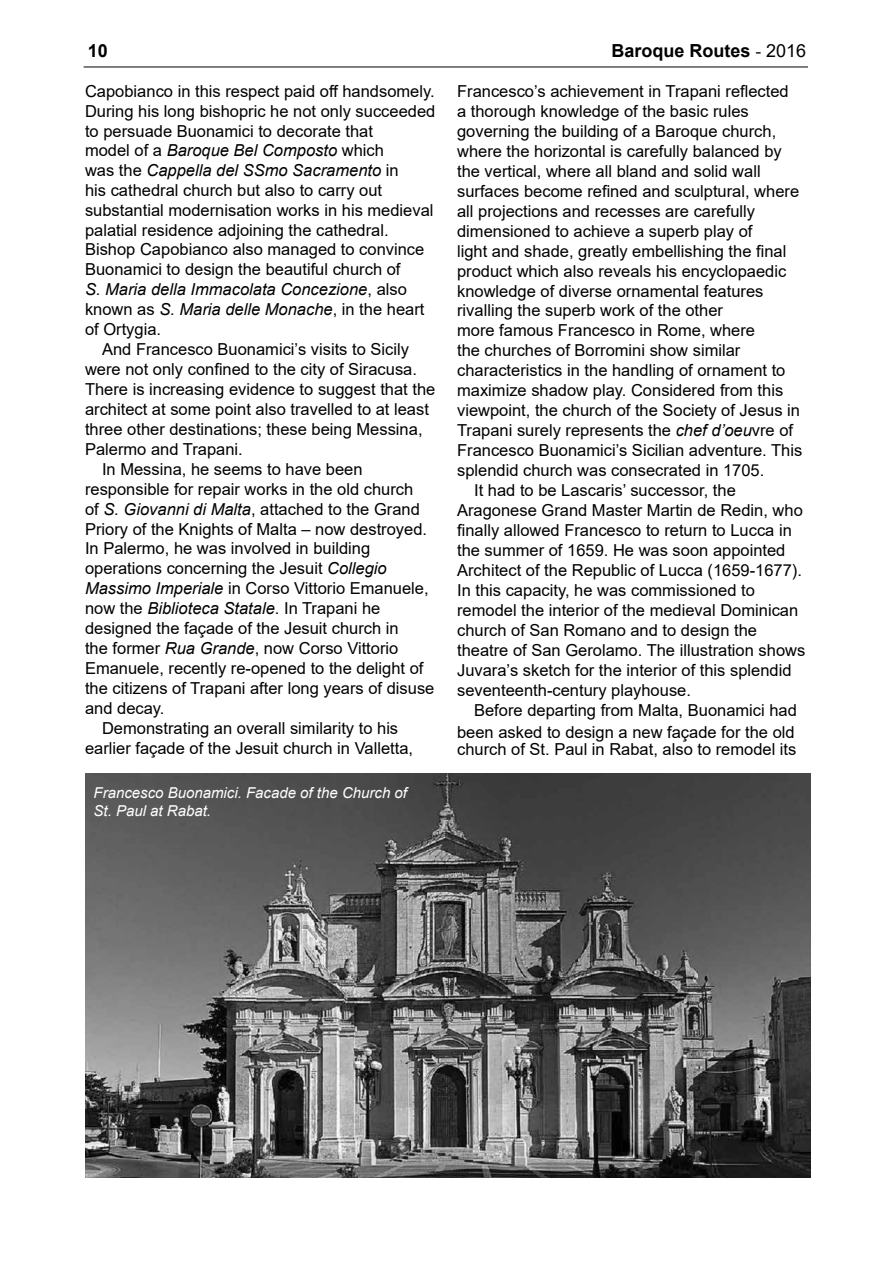
<style>
.page{position:relative;width:893px;height:1263px;background:#fff}
.page>*{position:absolute;margin:0;border:0;box-sizing:border-box;transform-origin:0 0}
.t1{font:700 18px "Arial";color:#000}
.t2{font:16.5px/16.8px "Arial";color:#000}
.t3{font:italic 16.5px "Arial";color:#000}
.t4{font:italic 15px/18px "Arial";color:#fff}
.s1{font-family:"Times New Roman";font-weight:400}
.s2{font-weight:400}
.s3{font-style:normal}
.s4{font-style:italic}
</style>
<div class="page">
<hr style="left:84px;top:67px;width:724px;height:1px;background:#000">
<img style="left:85px;top:774px;width:725px;height:404px">
<p class="t1" style="left:88px;top:38px;width:22px">10</p>
<p class="t1" style="left:612px;top:38px;width:196px">Baroque Routes <span class="s1">-</span> <span class="s2">2016</span></p>
<p class="t2" style="left:85px;top:83px;width:351px">Capobianco in this respect paid off handsomely.</p>
<p class="t2" style="left:85px;top:103px;width:352px">During his long bishopric he not only succeeded</p>
<p class="t2" style="left:85px;top:122px;width:289px">to persuade Buonamici to decorate that</p>
<p class="t3" style="left:85px;top:140px;width:300px"><span class="s3">model of a</span> Baroque Bel Composto <span class="s3">which</span></p>
<p class="t3" style="left:85px;top:160px;width:315px"><span class="s3">was the</span> Cappella del SSmo Sacramento <span class="s3">in</span></p>
<p class="t2" style="left:85px;top:182px;width:299px">his cathedral church but also to carry out</p>
<p class="t2" style="left:85px;top:202px;width:350px">substantial modernisation works in his medieval</p>
<p class="t2" style="left:85px;top:221px;width:305px">palatial residence adjoining the cathedral.</p>
<p class="t2" style="left:85px;top:241px;width:341px">Bishop Capobianco also managed to convince</p>
<p class="t2" style="left:85px;top:261px;width:317px">Buonamici to design the beautiful church of</p>
<p class="t3" style="left:85px;top:279px;width:323px">S. Maria della Immacolata Concezione<span class="s3">, also</span></p>
<p class="t3" style="left:85px;top:299px;width:341px"><span class="s3">known as</span> S. Maria delle Monache<span class="s3">, in the heart</span></p>
<p class="t2" style="left:85px;top:321px;width:78px">of Ortygia.</p>
<p class="t2" style="left:102px;top:341px;width:308px">And Francesco Buonamici’s visits to Sicily</p>
<p class="t2" style="left:85px;top:361px;width:333px">were not only confined to the city of Siracusa.</p>
<p class="t2" style="left:85px;top:380px;width:352px">There is increasing evidence to suggest that the</p>
<p class="t2" style="left:85px;top:400px;width:345px">architect at some point also travelled to at least</p>
<p class="t2" style="left:85px;top:420px;width:339px">three other destinations; these being Messina,</p>
<p class="t2" style="left:85px;top:440px;width:159px">Palermo and Trapani.</p>
<p class="t2" style="left:102px;top:460px;width:262px">In Messina, he seems to have been</p>
<p class="t2" style="left:85px;top:480px;width:330px">responsible for repair works in the old church</p>
<p class="t2" style="left:85px;top:500px;width:336px">of <span class="s4">S. Giovanni di Malta</span>, attached to the Grand</p>
<p class="t2" style="left:85px;top:520px;width:344px">Priory of the Knights of Malta – now destroyed.</p>
<p class="t2" style="left:85px;top:540px;width:287px">In Palermo, he was involved in building</p>
<p class="t2" style="left:85px;top:560px;width:303px">operations concerning the Jesuit <span class="s4">Collegio</span></p>
<p class="t2" style="left:85px;top:580px;width:345px"><span class="s4">Massimo Imperiale</span> in Corso Vittorio Emanuele,</p>
<p class="t2" style="left:85px;top:600px;width:297px">now the <span class="s4">Biblioteca Statale</span>. In Trapani he</p>
<p class="t2" style="left:85px;top:620px;width:315px">designed the façade of the Jesuit church in</p>
<p class="t2" style="left:85px;top:640px;width:315px">the former <span class="s4">Rua Grande</span>, now Corso Vittorio</p>
<p class="t2" style="left:85px;top:660px;width:340px">Emanuele, recently re-opened to the delight of</p>
<p class="t2" style="left:85px;top:680px;width:351px">the citizens of Trapani after long years of disuse</p>
<p class="t2" style="left:85px;top:700px;width:81px">and decay.</p>
<p class="t2" style="left:102px;top:720px;width:298px">Demonstrating an overall similarity to his</p>
<p class="t2" style="left:85px;top:740px;width:330px">earlier façade of the Jesuit church in Valletta,</p>
<p class="t2" style="left:457px;top:83px;width:333px">Francesco’s achievement in Trapani reflected</p>
<p class="t2" style="left:457px;top:103px;width:293px">a thorough knowledge of the basic rules</p>
<p class="t2" style="left:457px;top:123px;width:321px">governing the building of a Baroque church,</p>
<p class="t2" style="left:457px;top:143px;width:326px">where the horizontal is carefully balanced by</p>
<p class="t2" style="left:457px;top:163px;width:305px">the vertical, where all bland and solid wall</p>
<p class="t2" style="left:457px;top:182px;width:344px">surfaces become refined and sculptural, where</p>
<p class="t2" style="left:457px;top:202px;width:300px">all projections and recesses are carefully</p>
<p class="t2" style="left:457px;top:222px;width:297px">dimensioned to achieve a superb play of</p>
<p class="t2" style="left:457px;top:242px;width:331px">light and shade, greatly embellishing the final</p>
<p class="t2" style="left:457px;top:262px;width:331px">product which also reveals his encyclopaedic</p>
<p class="t2" style="left:457px;top:282px;width:308px">knowledge of diverse ornamental features</p>
<p class="t2" style="left:457px;top:302px;width:267px">rivalling the superb work of the other</p>
<p class="t2" style="left:457px;top:322px;width:300px">more famous Francesco in Rome, where</p>
<p class="t2" style="left:457px;top:342px;width:285px">the churches of Borromini show similar</p>
<p class="t2" style="left:457px;top:362px;width:330px">characteristics in the handling of ornament to</p>
<p class="t2" style="left:457px;top:382px;width:328px">maximize shadow play. Considered from this</p>
<p class="t2" style="left:457px;top:402px;width:345px">viewpoint, the church of the Society of Jesus in</p>
<p class="t2" style="left:457px;top:422px;width:337px">Trapani surely represents the <span class="s4">chef d’oeu</span>vre of</p>
<p class="t2" style="left:457px;top:442px;width:347px">Francesco Buonamici’s Sicilian adventure. This</p>
<p class="t2" style="left:457px;top:462px;width:309px">splendid church was consecrated in 1705.</p>
<p class="t2" style="left:474px;top:482px;width:263px">It had to be Lascaris’ successor, the</p>
<p class="t2" style="left:457px;top:502px;width:347px">Aragonese Grand Master Martin de Redin, who</p>
<p class="t2" style="left:457px;top:522px;width:336px">finally allowed Francesco to return to Lucca in</p>
<p class="t2" style="left:457px;top:542px;width:330px">the summer of 1659. He was soon appointed</p>
<p class="t2" style="left:457px;top:561px;width:346px">Architect of the Republic of Lucca (1659-1677).</p>
<p class="t2" style="left:457px;top:581px;width:299px">In this capacity, he was commissioned to</p>
<p class="t2" style="left:457px;top:601px;width:343px">remodel the interior of the medieval Dominican</p>
<p class="t2" style="left:457px;top:621px;width:301px">church of San Romano and to design the</p>
<p class="t2" style="left:457px;top:641px;width:350px">theatre of San Gerolamo. The illustration shows</p>
<p class="t2" style="left:457px;top:661px;width:336px">Juvara’s sketch for the interior of this splendid</p>
<p class="t2" style="left:457px;top:681px;width:235px">seventeenth-century playhouse.</p>
<p class="t2" style="left:474px;top:701px;width:324px">Before departing from Malta, Buonamici had</p>
<p class="t2" style="left:457px;top:724px;width:341px">been asked to design a new façade for the old church of St. Paul in Rabat, also to remodel its</p>
<p class="t4" style="left:94px;top:783px;width:315px">Francesco Buonamici. Facade of the Church of<br>St. Paul at Rabat.</p>
</div>
